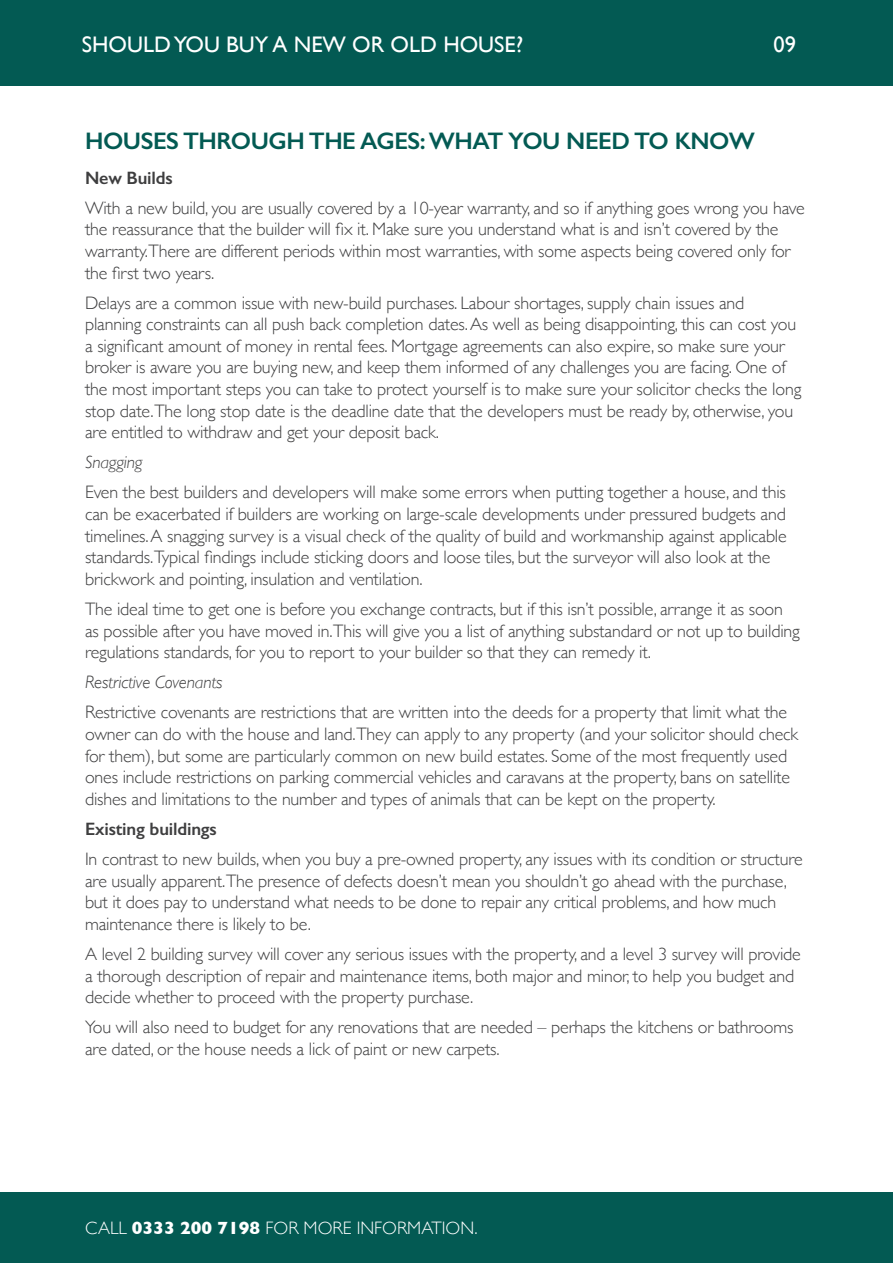
<style>
.page{position:relative;width:893px;height:1263px;background:#fff}
.page>*{position:absolute;margin:0;border:0;box-sizing:border-box;transform-origin:0 0}
.t1{font:600 24px "Gill Sans";letter-spacing:-.02em;color:#035a53}
.t2{font:22.5px "Gill Sans";color:#fff}
.t3{font:300 18px/21.6px "Gill Sans";letter-spacing:-.01em;color:#3e3e3f}
.t4{font:300 18px "Gill Sans";color:#fff}
.t5{font:italic 300 18px "Gill Sans";letter-spacing:-.01em;color:#3e3e3f}
.t6{font:600 18px "Gill Sans";letter-spacing:-.01em;color:#3e3e3f}
.s1{font-weight:700}
</style>
<div class="page">
<div style="left:0;top:0;width:893px;height:85px;background:#035a53"></div>
<div style="left:0;top:1193px;width:893px;height:70px;background:#035a53"></div>
<p class="t2" style="left:82px;top:31px;width:443px">SHOULD YOU BUY A NEW OR OLD HOUSE?</p>
<p class="t2" style="left:773px;top:31px;width:24px">09</p>
<h1 class="t1" style="left:85px;top:127px;width:671px">HOUSES THROUGH THE AGES: WHAT YOU NEED TO KNOW</h1>
<p class="t6" style="left:85px;top:167px;width:89px">New Builds</p>
<p class="t3" style="left:85px;top:196px;width:721px">With a new build, you are usually covered by a 10-year warranty, and so if anything goes wrong you have the reassurance that the builder will fix it. Make sure you understand what is and isn’t covered by the warranty.There are different periods within most warranties, with some aspects being covered only for the first two years.</p>
<p class="t3" style="left:85px;top:291px;width:718px">Delays are a common issue with new-build purchases. Labour shortages, supply chain issues and planning constraints can all push back completion dates. As well as being disappointing, this can cost you a significant amount of money in rental fees. Mortgage agreements can also expire, so make sure your broker is aware you are buying new, and keep them informed of any challenges you are facing. One of the most important steps you can take to protect yourself is to make sure your solicitor checks the long stop date.The long stop date is the deadline date that the developers must be ready by, otherwise, you are entitled to withdraw and get your deposit back.</p>
<p class="t5" style="left:85px;top:452px;width:59px">Snagging</p>
<p class="t3" style="left:85px;top:481px;width:703px">Even the best builders and developers will make some errors when putting together a house, and this can be exacerbated if builders are working on large-scale developments under pressured budgets and timelines. A snagging survey is a visual check of the quality of build and workmanship against applicable standards.Typical findings include sticking doors and loose tiles, but the surveyor will also look at the brickwork and pointing, insulation and ventilation.</p>
<p class="t3" style="left:85px;top:597px;width:716px">The ideal time to get one is before you exchange contracts, but if this isn’t possible, arrange it as soon as possible after you have moved in.This will give you a list of anything substandard or not up to building regulations standards, for you to report to your builder so that they can remedy it.</p>
<p class="t5" style="left:85px;top:672px;width:139px">Restrictive Covenants</p>
<p class="t3" style="left:85px;top:701px;width:715px">Restrictive covenants are restrictions that are written into the deeds for a property that limit what the owner can do with the house and land.They can apply to any property (and your solicitor should check for them), but some are particularly common on new build estates. Some of the most frequently used ones include restrictions on parking commercial vehicles and caravans at the property, bans on satellite dishes and limitations to the number and types of animals that can be kept on the property.</p>
<p class="t6" style="left:85px;top:818px;width:133px">Existing buildings</p>
<p class="t3" style="left:85px;top:847px;width:719px">In contrast to new builds, when you buy a pre-owned property, any issues with its condition or structure are usually apparent.The presence of defects doesn’t mean you shouldn’t go ahead with the purchase, but it does pay to understand what needs to be done to repair any critical problems, and how much maintenance there is likely to be.</p>
<p class="t3" style="left:85px;top:942px;width:717px">A level 2 building survey will cover any serious issues with the property, and a level 3 survey will provide a thorough description of repair and maintenance items, both major and minor, to help you budget and decide whether to proceed with the property purchase.</p>
<p class="t3" style="left:85px;top:1016px;width:710px">You will also need to budget for any renovations that are needed – perhaps the kitchens or bathrooms are dated, or the house needs a lick of paint or new carpets.</p>
<p class="t4" style="left:85px;top:1214px;width:394px">CALL <span class="s1">0333 200 7198</span> FOR MORE INFORMATION.</p>
</div>
